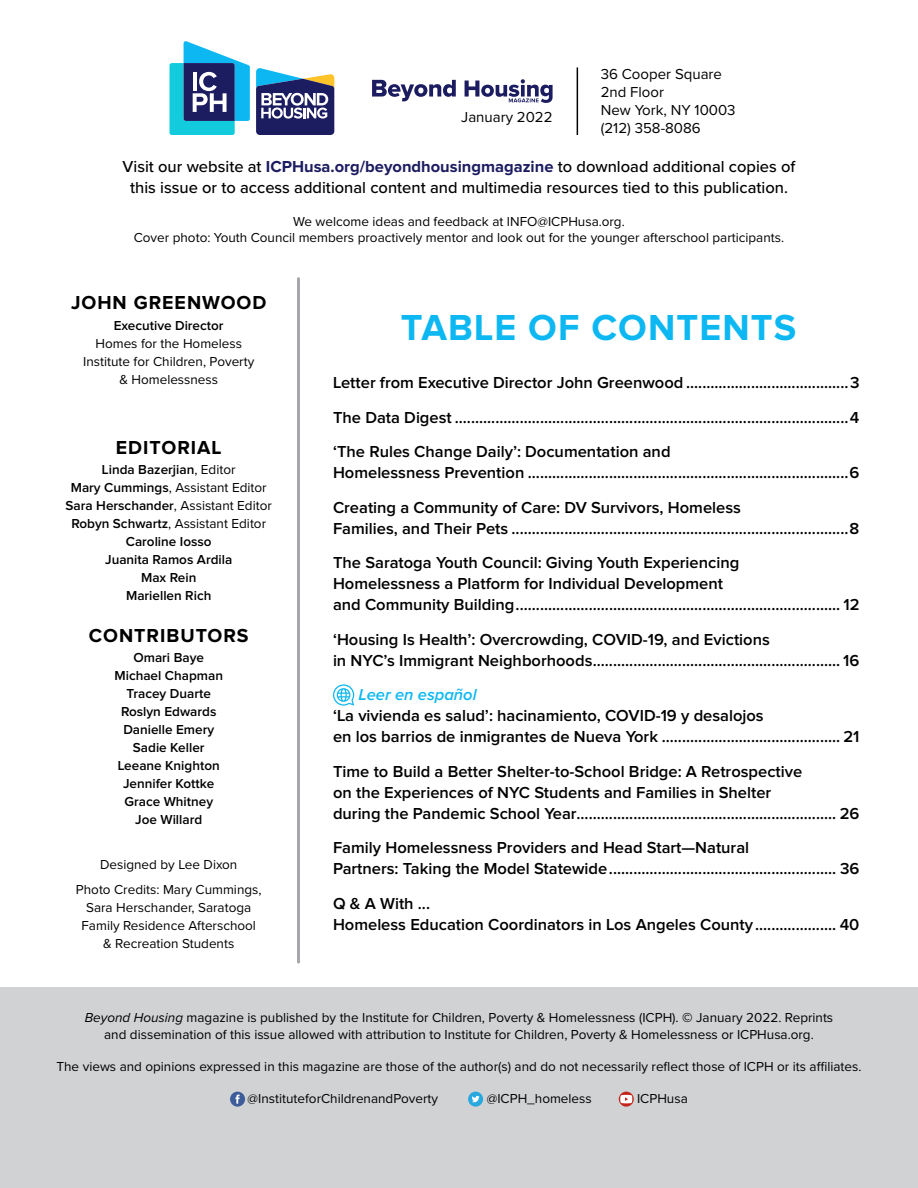
<style>
.page{position:relative;width:918px;height:1188px;background:#fff}
.page>*{position:absolute;margin:0;border:0;box-sizing:border-box;transform-origin:0 0}
.t1{font:700 37.5px "Proxima Nova";letter-spacing:.03em;color:#0db8f2}
.t2{font:700 19.5px "Proxima Nova";letter-spacing:.05em;color:#000}
.t3{font:600 16.5px/21px "Proxima Nova";color:#000}
.t4{font:500 16.5px/21px "Proxima Nova";color:#000;text-align:center}
.t5{font:italic 600 16.5px "Proxima Nova";color:#0db8f2}
.t6{font:15px/18px "Proxima Nova";color:#000}
.t7{font:13.5px/18px "Proxima Nova";color:#000;text-align:center}
.t8{font:600 13.5px/18px "Proxima Nova";color:#000;text-align:center}
.s1{font-weight:700;color:#1c1c61}
.s2{font-weight:400}
.s3{font-style:italic}
.s4{font-weight:900}
</style>
<div class="page">
<div style="left:0;top:988px;width:918px;height:200px;background:#d0d2d3"></div>
<hr style="left:577px;top:67px;width:1px;height:68px;background:#000">
<svg style="left:169px;top:41px;width:81px;height:94px"></svg>
<svg style="left:256px;top:68px;width:78px;height:67px"></svg>
<div style="left:468px;top:1092px;width:15px;height:15px;background:#29a8e0;border-radius:8px"></div>
<svg style="left:472px;top:1096px;width:8px;height:6px"></svg>
<div style="left:230px;top:1092px;width:15px;height:15px;background:#3d5c99;border-radius:50%"></div>
<svg style="left:235px;top:1095px;width:5px;height:9px"></svg>
<svg style="left:619px;top:1092px;width:15px;height:15px"></svg>
<svg style="left:620px;top:1095px;width:12px;height:8px"></svg>
<hr style="left:297px;top:279px;width:3px;height:683px;background:#a5a7aa">
<svg style="left:333px;top:684px;width:21px;height:22px"></svg>
<svg style="left:372px;top:79px;width:181px;height:24px"></svg>
<p class="t6" style="left:601px;top:65px;width:136px">36 Cooper Square<br>2nd Floor<br>New York, NY 10003 (212) 358-8086</p>
<p class="t4" style="left:123px;top:156px;width:674px">Visit our website at <span class="s1">ICPHusa.org/beyondhousingmagazine</span> to download additional copies of this issue or to access additional content and multimedia resources tied to this publication.</p>
<p class="t7" style="left:134px;top:213px;width:652px;line-height:16.2px">We welcome ideas and feedback at INFO@ICPHusa.org.<br>Cover photo: Youth Council members proactively mentor and look out for the younger afterschool participants.</p>
<p class="t6" style="left:461px;top:107px;width:93px">January 2022</p>
<p class="t2" style="left:71px;top:294px;width:197px">JOHN GREENWOOD</p>
<p class="t8" style="left:114px;top:317px;width:111px">Executive Director</p>
<p class="t7" style="left:83px;top:334px;width:173px">Homes for the Homeless<br>Institute for Children, Poverty &amp; Homelessness</p>
<p class="t2" style="left:116px;top:439px;width:107px">EDITORIAL</p>
<p class="t8" style="left:66px;top:462px;width:208px">Linda Bazerjian<span class="s2">, Editor<br></span>Mary Cummings<span class="s2">, Assistant Editor<br></span>Sara Herschander<span class="s2">, Assistant Editor<br></span>Robyn Schwartz<span class="s2">, Assistant Editor<br></span>Caroline Iosso<br>Juanita Ramos Ardila<br>Max Rein<br>Mariellen Rich</p>
<p class="t2" style="left:89px;top:626px;width:161px">CONTRIBUTORS</p>
<p class="t8" style="left:114px;top:649px;width:110px">Omari Baye<br>Michael Chapman<br>Tracey Duarte<br>Roslyn Edwards<br>Danielle Emery<br>Sadie Keller<br>Leeane Knighton<br>Jennifer Kottke<br>Grace Whitney<br>Joe Willard</p>
<p class="t7" style="left:76px;top:852px;width:187px;line-height:24.8px">Designed by Lee Dixon<br>Photo Credits: Mary Cummings,</p>
<p class="t7" style="left:82px;top:898px;width:176px">Sara Herschander, Saratoga<br>Family Residence Afterschool &amp; Recreation Students</p>
<h1 class="t1" style="left:401px;top:311px;width:397px">TABLE OF CONTENTS</h1>
<p class="t3" style="left:333px;top:366px;width:528px;line-height:34.5px;text-align:justify">Letter from Executive Director John Greenwood ........................................3<br>The Data Digest .................................................................................................4 ‘The Rules Change Daily’: Documentation and</p>
<p class="t3" style="left:333px;top:456px;width:528px;line-height:34.5px">Homelessness Prevention ...............................................................................6<br>Creating a Community of Care: DV Survivors, Homeless</p>
<p class="t3" style="left:333px;top:512px;width:528px;line-height:34.5px">Families, and Their Pets ...................................................................................8<br>The Saratoga Youth Council: Giving Youth Experiencing</p>
<p class="t3" style="left:333px;top:574px;width:528px">Homelessness a Platform for Individual Development<br>and Community Building................................................................................ 12</p>
<p class="t3" style="left:333px;top:630px;width:528px">‘Housing Is Health’: Overcrowding, COVID-19, and Evictions<br>in NYC’s Immigrant Neighborhoods............................................................. 16</p>
<p class="t5" style="left:358px;top:683px;width:120px">Leer en español</p>
<p class="t3" style="left:333px;top:706px;width:528px">‘La vivienda es salud’: hacinamiento, COVID-19 y desalojos<br>en los barrios de inmigrantes de Nueva York ............................................ 21</p>
<p class="t3" style="left:333px;top:762px;width:528px">Time to Build a Better Shelter-to-School Bridge: A Retrospective<br>on the Experiences of NYC Students and Families in Shelter<br>during the Pandemic School Year................................................................ 26</p>
<p class="t3" style="left:333px;top:838px;width:528px">Family Homelessness Providers and Head Start—Natural<br>Partners: Taking the Model Statewide........................................................ 36</p>
<p class="t3" style="left:333px;top:894px;width:528px">Q &amp; A With ...<br>Homeless Education Coordinators in Los Angeles County.................... 40</p>
<p class="t7" style="left:85px;top:1009px;width:750px;line-height:16.2px"><span class="s3">Beyond Housing</span> magazine is published by the Institute for Children, Poverty &amp; Homelessness (ICPH). <span class="s4">©</span> January 2022. Reprints and dissemination of this issue allowed with attribution to Institute for Children, Poverty &amp; Homelessness or ICPHusa.org.</p>
<p class="t7" style="left:57px;top:1057px;width:806px">The views and opinions expressed in this magazine are those of the author(s) and do not necessarily reflect those of ICPH or its affiliates.</p>
<p class="t7" style="left:248px;top:1089px;width:192px">@InstituteforChildrenandPoverty</p>
<p class="t7" style="left:487px;top:1089px;width:106px">@ICPH_homeless</p>
<p class="t7" style="left:637px;top:1089px;width:52px">ICPHusa</p>
</div>
